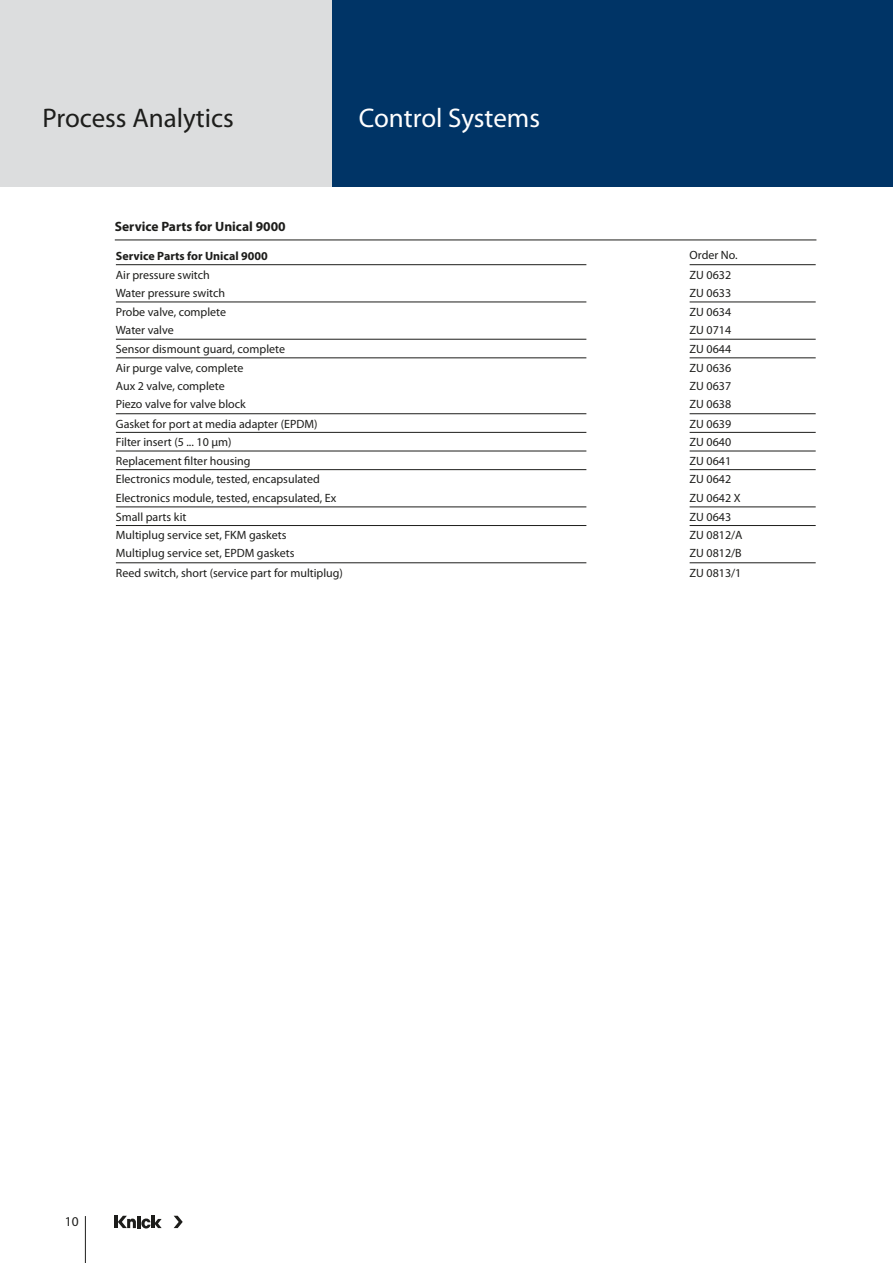
<style>
.page{position:relative;width:893px;height:1263px;background:#fff}
.page>*{position:absolute;margin:0;border:0;box-sizing:border-box;transform-origin:0 0}
.Produktbereiche{font:27px "Myriad Pro";color:#1d1d1b}
.Produktgruppe{font:27px "Myriad Pro";color:#fff}
.Zwischenüberschrift{font:700 13.5px "Myriad Pro";color:#1d1d1b}
.t1{font:13.5px "Myriad Pro";color:#1d1d1b}
.Tabelle{font:12px "Myriad Pro";color:#1d1d1b}
.Tabelle-2{font:700 12px "Myriad Pro";color:#1d1d1b}
</style>
<div class="page">
<div style="left:332px;top:0;width:561px;height:187px;background:#003466"></div>
<div style="left:0;top:0;width:332px;height:187px;background:#dcddde"></div>
<hr style="left:85px;top:1216px;width:1px;height:47px;background:#1d1d1b">
<hr style="left:114px;top:1216px;width:4px;height:12px;background:#1d1d1b">
<svg style="left:174px;top:1216px;width:9px;height:12px"></svg>
<svg style="left:118px;top:1216px;width:44px;height:12px"></svg>
<hr style="left:115px;top:240px;width:701px;height:1px;background:#1d1d1b">
<hr style="left:116px;top:264px;width:470px;height:1px;background:#1d1d1b">
<hr style="left:690px;top:264px;width:126px;height:1px;background:#1d1d1b">
<hr style="left:116px;top:302px;width:470px;height:1px;background:#1d1d1b">
<hr style="left:690px;top:302px;width:126px;height:1px;background:#1d1d1b">
<hr style="left:116px;top:339px;width:470px;height:1px;background:#1d1d1b">
<hr style="left:690px;top:339px;width:126px;height:1px;background:#1d1d1b">
<hr style="left:116px;top:358px;width:470px;height:1px;background:#1d1d1b">
<hr style="left:690px;top:358px;width:126px;height:1px;background:#1d1d1b">
<hr style="left:116px;top:413px;width:470px;height:1px;background:#1d1d1b">
<hr style="left:690px;top:413px;width:126px;height:1px;background:#1d1d1b">
<hr style="left:116px;top:432px;width:470px;height:1px;background:#1d1d1b">
<hr style="left:690px;top:432px;width:126px;height:1px;background:#1d1d1b">
<hr style="left:116px;top:451px;width:470px;height:1px;background:#1d1d1b">
<hr style="left:690px;top:451px;width:126px;height:1px;background:#1d1d1b">
<hr style="left:116px;top:469px;width:470px;height:1px;background:#1d1d1b">
<hr style="left:690px;top:469px;width:126px;height:1px;background:#1d1d1b">
<hr style="left:116px;top:507px;width:470px;height:1px;background:#1d1d1b">
<hr style="left:690px;top:507px;width:126px;height:1px;background:#1d1d1b">
<hr style="left:116px;top:525px;width:470px;height:1px;background:#1d1d1b">
<hr style="left:690px;top:525px;width:126px;height:1px;background:#1d1d1b">
<hr style="left:116px;top:562px;width:470px;height:1px;background:#1d1d1b">
<hr style="left:690px;top:562px;width:126px;height:1px;background:#1d1d1b">
<p class="Produktbereiche" style="left:43px;top:101px;width:193px">Process Analytics</p>
<p class="Produktgruppe" style="left:359px;top:101px;width:183px">Control Systems</p>
<p class="Zwischenüberschrift" style="left:115px;top:218px;width:172px">Service Parts for Unical 9000</p>
<p class="Tabelle-2" style="left:116px;top:248px;width:153px">Service Parts for Unical 9000</p>
<p class="Tabelle" style="left:690px;top:248px;width:49px">Order No.</p>
<p class="Tabelle" style="left:116px;top:267px;width:96px">Air pressure switch</p>
<p class="Tabelle" style="left:690px;top:267px;width:43px">ZU 0632</p>
<p class="Tabelle" style="left:116px;top:285px;width:111px">Water pressure switch</p>
<p class="Tabelle" style="left:690px;top:285px;width:43px">ZU 0633</p>
<p class="Tabelle" style="left:116px;top:304px;width:112px">Probe valve, complete</p>
<p class="Tabelle" style="left:690px;top:304px;width:43px">ZU 0634</p>
<p class="Tabelle" style="left:116px;top:322px;width:59px">Water valve</p>
<p class="Tabelle" style="left:690px;top:322px;width:43px">ZU 0714</p>
<p class="Tabelle" style="left:116px;top:342px;width:171px">Sensor dismount guard, complete</p>
<p class="Tabelle" style="left:690px;top:342px;width:43px">ZU 0644</p>
<p class="Tabelle" style="left:116px;top:360px;width:129px">Air purge valve, complete</p>
<p class="Tabelle" style="left:690px;top:360px;width:43px">ZU 0636</p>
<p class="Tabelle" style="left:116px;top:378px;width:110px">Aux 2 valve, complete</p>
<p class="Tabelle" style="left:690px;top:378px;width:43px">ZU 0637</p>
<p class="Tabelle" style="left:116px;top:397px;width:131px">Piezo valve for valve block</p>
<p class="Tabelle" style="left:690px;top:397px;width:43px">ZU 0638</p>
<p class="Tabelle" style="left:116px;top:416px;width:203px">Gasket for port at media adapter (EPDM)</p>
<p class="Tabelle" style="left:690px;top:416px;width:43px">ZU 0639</p>
<p class="Tabelle" style="left:116px;top:435px;width:117px">Filter insert (5 ... 10 µm)</p>
<p class="Tabelle" style="left:690px;top:435px;width:43px">ZU 0640</p>
<p class="Tabelle" style="left:116px;top:453px;width:136px">Replacement filter housing</p>
<p class="Tabelle" style="left:690px;top:453px;width:43px">ZU 0641</p>
<p class="Tabelle" style="left:116px;top:472px;width:206px">Electronics module, tested, encapsulated</p>
<p class="Tabelle" style="left:690px;top:472px;width:43px">ZU 0642</p>
<p class="Tabelle" style="left:116px;top:490px;width:222px">Electronics module, tested, encapsulated, Ex</p>
<p class="Tabelle" style="left:690px;top:490px;width:52px">ZU 0642 X</p>
<p class="Tabelle" style="left:116px;top:509px;width:72px">Small parts kit</p>
<p class="Tabelle" style="left:690px;top:509px;width:43px">ZU 0643</p>
<p class="Tabelle" style="left:116px;top:528px;width:172px">Multiplug service set, FKM gaskets</p>
<p class="Tabelle" style="left:690px;top:528px;width:55px">ZU 0812/A</p>
<p class="Tabelle" style="left:116px;top:546px;width:180px">Multiplug service set, EPDM gaskets</p>
<p class="Tabelle" style="left:690px;top:546px;width:54px">ZU 0812/B</p>
<p class="Tabelle" style="left:116px;top:565px;width:229px">Reed switch, short (service part for multiplug)</p>
<p class="Tabelle" style="left:690px;top:565px;width:53px">ZU 0813/1</p>
<p class="t1" style="left:65px;top:1213px;width:15px">10</p>
</div>
